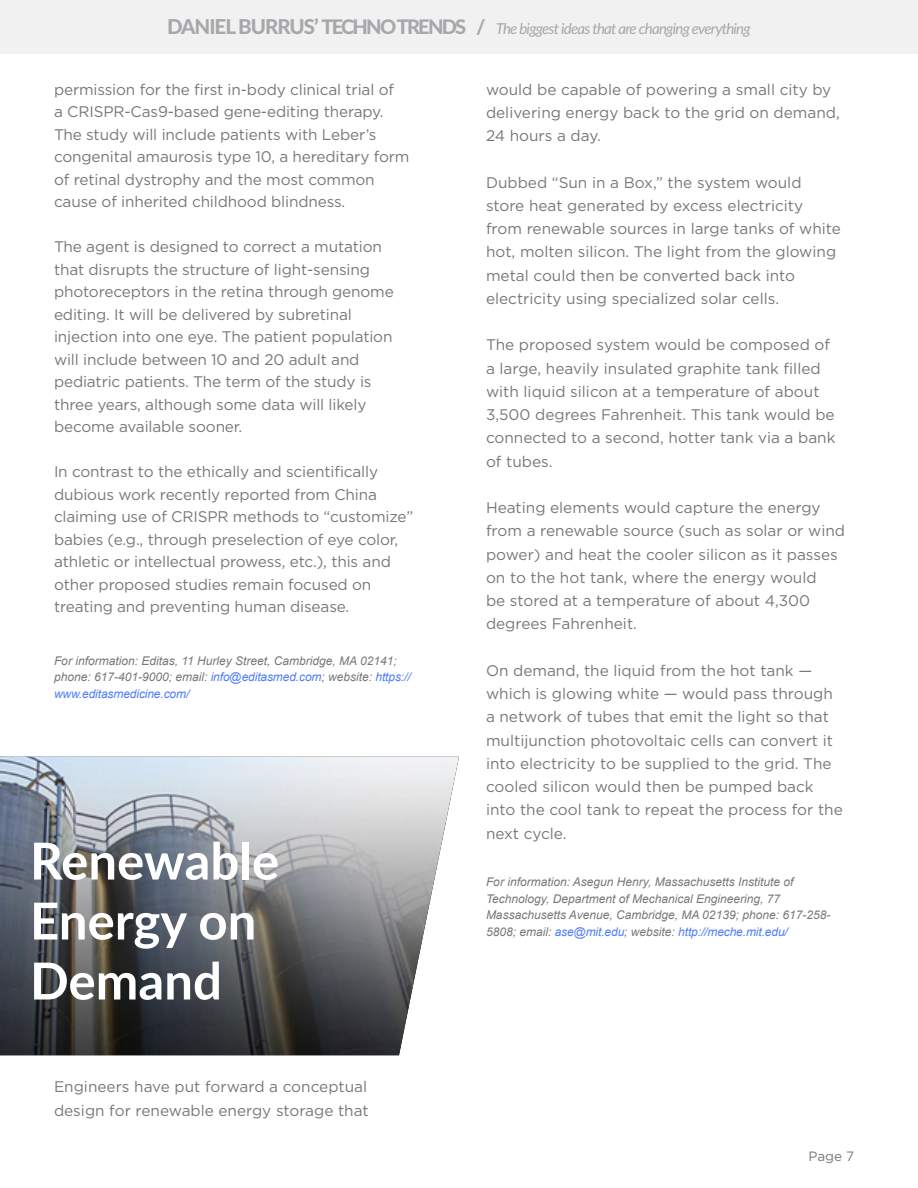
<style>
.page{position:relative;width:918px;height:1188px;background:#fff}
.page>*{position:absolute;margin:0;border:0;box-sizing:border-box;transform-origin:0 0}
.t1{font:700 51px/60px "Lato";color:#fff}
.t2{font:15.3px/23.2px "Gotham";letter-spacing:-.01em;color:#76787a}
.t3{font:italic 15px "Lato";letter-spacing:-.05em;color:#a7a8ab}
.t4{font:13.5px "Gotham";color:#76787a}
.t5{font:italic 12px/16.5px "Arial";color:#76787a}
.s1{font-weight:800;font-style:normal;font-size:20.55px}
.s2{font-weight:800;font-style:normal;font-size:20.1px}
.s3{color:#507cfb}
</style>
<div class="page">
<div style="left:0;top:0;width:918px;height:54px;background:#f1f1f1"></div>
<img style="left:0;top:757px;width:459px;height:298px">
<p class="t3" style="left:167px;top:18px;width:585px"><span class="s1">DANIEL BURRUS’</span> <span class="s2">TECHNO TRENDS /</span> The biggest ideas that are changing everything</p>
<p class="t2" style="left:54px;top:78px;width:357px;line-height:22.5px">permission for the first in-body clinical trial of<br>a CRISPR-Cas9-based gene-editing therapy.<br>The study will include patients with Leber’s congenital amaurosis type 10, a hereditary form of retinal dystrophy and the most common cause of inherited childhood blindness.</p>
<p class="t2" style="left:54px;top:235px;width:341px;line-height:22.5px">The agent is designed to correct a mutation that disrupts the structure of light-sensing photoreceptors in the retina through genome editing. It will be delivered by subretinal injection into one eye. The patient population will include between 10 and 20 adult and pediatric patients. The term of the study is three years, although some data will likely become available sooner.</p>
<p class="t2" style="left:54px;top:460px;width:361px;line-height:22.5px">In contrast to the ethically and scientifically dubious work recently reported from China claiming use of CRISPR methods to “customize” babies (e.g., through preselection of eye color, athletic or intellectual prowess, etc.), this and other proposed studies remain focused on treating and preventing human disease.</p>
<p class="t5" style="left:54px;top:652px;width:358px">For information: Editas, 11 Hurley Street, Cambridge, MA 02141; phone: 617-401-9000; email: <span class="s3">info@editasmed.com</span>; website: <span class="s3">https:// www.editasmedicine.com/</span></p>
<h1 class="t1" style="left:30px;top:829px;width:251px">Renewable<br>Energy on<br>Demand</h1>
<p class="t2" style="left:54px;top:1075px;width:316px">Engineers have put forward a conceptual design for renewable energy storage that</p>
<p class="t2" style="left:486px;top:77px;width:355px">would be capable of powering a small city by delivering energy back to the grid on demand,<br>24 hours a day.</p>
<p class="t2" style="left:486px;top:170px;width:357px">Dubbed “Sun in a Box,” the system would store heat generated by excess electricity from renewable sources in large tanks of white hot, molten silicon. The light from the glowing metal could then be converted back into electricity using specialized solar cells.</p>
<p class="t2" style="left:486px;top:333px;width:351px">The proposed system would be composed of a large, heavily insulated graphite tank filled with liquid silicon at a temperature of about 3,500 degrees Fahrenheit. This tank would be connected to a second, hotter tank via a bank of tubes.</p>
<p class="t2" style="left:486px;top:496px;width:361px">Heating elements would capture the energy from a renewable source (such as solar or wind power) and heat the cooler silicon as it passes on to the hot tank, where the energy would<br>be stored at a temperature of about 4,300 degrees Fahrenheit.</p>
<p class="t2" style="left:486px;top:658px;width:358px">On demand, the liquid from the hot tank — which is glowing white — would pass through a network of tubes that emit the light so that multijunction photovoltaic cells can convert it into electricity to be supplied to the grid. The cooled silicon would then be pumped back into the cool tank to repeat the process for the next cycle.</p>
<p class="t5" style="left:486px;top:874px;width:346px">For information: Asegun Henry, Massachusetts Institute of Technology, Department of Mechanical Engineering, 77<br>Massachusetts Avenue, Cambridge, MA 02139; phone: 617-258- 5808; email: <span class="s3">ase@mit.edu</span>; website: <span class="s3">http://meche.mit.edu/</span></p>
<p class="t4" style="left:808px;top:1148px;width:47px">Page 7</p>
</div>
